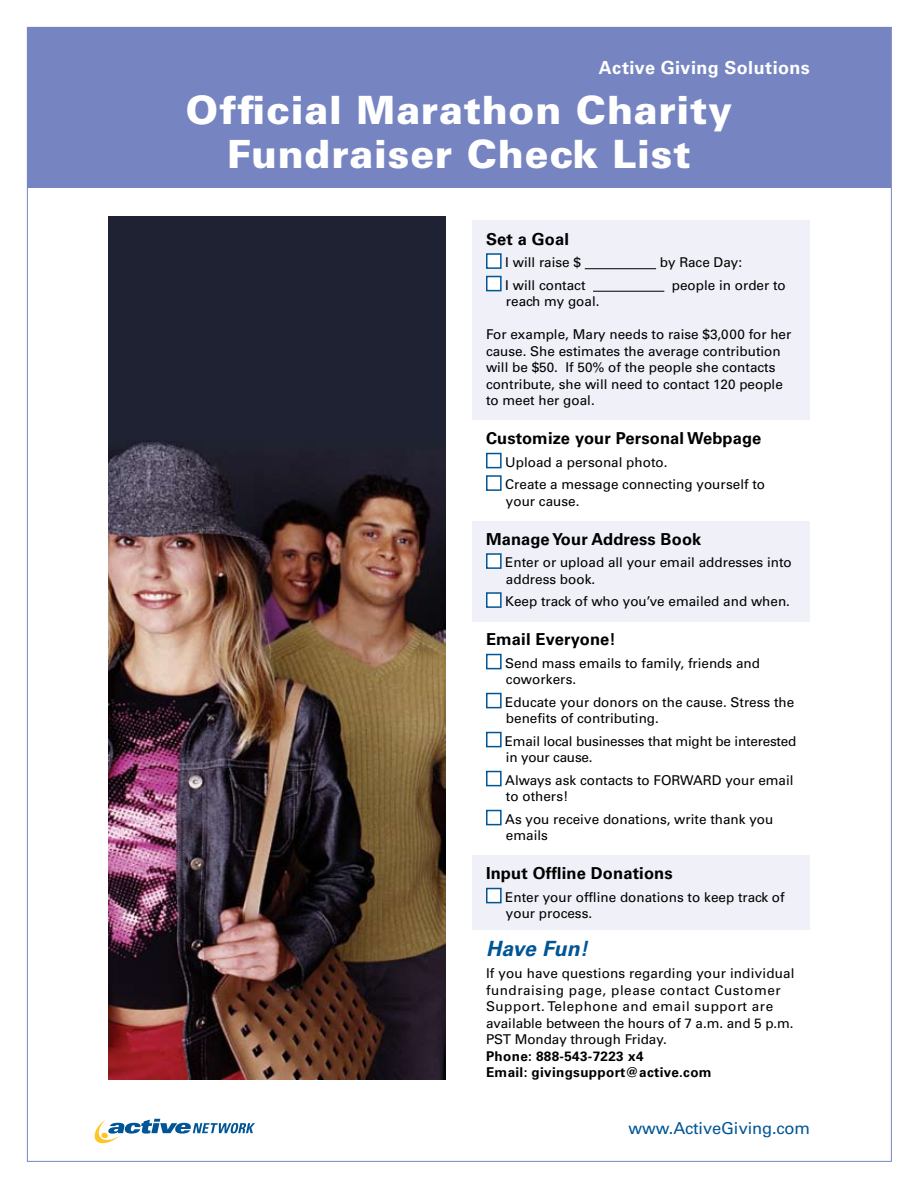
<style>
.page{position:relative;width:918px;height:1188px;background:#fff}
.page>*{position:absolute;margin:0;border:0;box-sizing:border-box;transform-origin:0 0}
.t1{font:900 39px/43.5px "Univers";letter-spacing:.02em;color:#fff;text-align:center}
.t2{font:italic 700 21px "Univers";letter-spacing:-.01em;color:#005596}
.t3{font:700 18px "Univers";letter-spacing:.025em;color:#fff}
.t4{font:700 16.5px "Univers";letter-spacing:.01em;color:#000}
.t5{font:16.5px "Univers";letter-spacing:-.01em;color:#005596}
.t6{font:13.5px/16.5px "Univers";color:#000}
.t7{font:700 13.5px/16.5px "Univers";letter-spacing:.025em;color:#000}
</style>
<div class="page">
<svg style="left:95px;top:1119px;width:160px;height:24px"></svg>
<div style="left:472px;top:855px;width:338px;height:74px;background:#eff0f8"></div>
<div style="left:472px;top:521px;width:338px;height:101px;background:#eff0f8"></div>
<div style="left:472px;top:220px;width:338px;height:200px;background:#eff0f8"></div>
<div style="left:28px;top:27px;width:863px;height:160px;background:#7685c2"></div>
<hr style="left:585px;top:268px;width:71px;height:1px;background:#000">
<hr style="left:593px;top:291px;width:71px;height:1px;background:#000">
<div style="left:487px;top:254px;width:14px;height:14px;background:#fff"></div>
<div style="left:486px;top:253px;width:16px;height:16px;border:2px solid #005596"></div>
<div style="left:487px;top:277px;width:14px;height:14px;background:#fff"></div>
<div style="left:486px;top:276px;width:16px;height:15px;border:2px solid #005596"></div>
<div style="left:486px;top:453px;width:16px;height:15px;border:2px solid #005596"></div>
<div style="left:486px;top:475px;width:16px;height:16px;border:2px solid #005596"></div>
<div style="left:487px;top:554px;width:14px;height:14px;background:#fff"></div>
<div style="left:486px;top:553px;width:16px;height:16px;border:2px solid #005596"></div>
<div style="left:487px;top:593px;width:14px;height:14px;background:#fff"></div>
<div style="left:486px;top:592px;width:16px;height:16px;border:2px solid #005596"></div>
<div style="left:486px;top:654px;width:16px;height:15px;border:2px solid #005596"></div>
<div style="left:486px;top:693px;width:16px;height:15px;border:2px solid #005596"></div>
<div style="left:486px;top:732px;width:16px;height:15px;border:2px solid #005596"></div>
<div style="left:486px;top:771px;width:16px;height:15px;border:2px solid #005596"></div>
<div style="left:486px;top:810px;width:16px;height:15px;border:2px solid #005596"></div>
<div style="left:487px;top:889px;width:14px;height:14px;background:#fff"></div>
<div style="left:486px;top:888px;width:16px;height:15px;border:2px solid #005596"></div>
<img style="left:108px;top:216px;width:338px;height:864px">
<h3 class="t3" style="left:599px;top:57px;width:212px">Active Giving Solutions</h3>
<h1 class="t1" style="left:186px;top:88px;width:548px">Official Marathon Charity<br>Fundraiser Check List</h1>
<p class="t4" style="left:486px;top:229px;width:85px">Set a Goal</p>
<p class="t6" style="left:505px;top:254px;width:77px">I will raise $</p>
<p class="t6" style="left:660px;top:254px;width:84px">by Race Day:</p>
<p class="t6" style="left:505px;top:277px;width:82px">I will contact</p>
<p class="t6" style="left:672px;top:277px;width:116px">people in order to</p>
<p class="t6" style="left:506px;top:293px;width:95px">reach my goal.</p>
<p class="t6" style="left:486px;top:326px;width:307px">For example, Mary needs to raise $3,000 for her cause. She estimates the average contribution will be $50. If 50% of the people she contacts contribute, she will need to contact 120 people to meet her goal.</p>
<p class="t4" style="left:486px;top:429px;width:277px">Customize your Personal Webpage</p>
<p class="t6" style="left:505px;top:451px;width:261px;line-height:22.5px">Upload a personal photo.<br>Create a message connecting yourself to</p>
<p class="t6" style="left:506px;top:493px;width:75px">your cause.</p>
<p class="t4" style="left:486px;top:529px;width:217px">Manage Your Address Book</p>
<p class="t6" style="left:505px;top:554px;width:288px">Enter or upload all your email addresses into address book.</p>
<p class="t6" style="left:505px;top:593px;width:286px">Keep track of who you’ve emailed and when.</p>
<p class="t4" style="left:486px;top:630px;width:132px">Email Everyone!</p>
<p class="t6" style="left:505px;top:655px;width:256px">Send mass emails to family, friends and coworkers.</p>
<p class="t6" style="left:505px;top:694px;width:291px">Educate your donors on the cause. Stress the benefits of contributing.</p>
<p class="t6" style="left:505px;top:733px;width:293px">Email local businesses that might be interested in your cause.</p>
<p class="t6" style="left:505px;top:772px;width:290px">Always ask contacts to FORWARD your email to others!</p>
<p class="t6" style="left:505px;top:811px;width:270px">As you receive donations, write thank you emails</p>
<p class="t4" style="left:486px;top:864px;width:188px">Input Offline Donations</p>
<p class="t6" style="left:505px;top:889px;width:281px">Enter your offline donations to keep track of your process.</p>
<h2 class="t2" style="left:486px;top:936px;width:103px">Have Fun!</h2>
<p class="t6" style="left:486px;top:965px;width:310px">If you have questions regarding your individual fundraising page, please contact Customer Support. Telephone and email support are available between the hours of 7 a.m. and 5 p.m.<br>PST Monday through Friday.</p>
<p class="t7" style="left:486px;top:1048px;width:227px">Phone: 888-543-7223 x4<br>Email: givingsupport@active.com</p>
<p class="t5" style="left:629px;top:1118px;width:183px">www.ActiveGiving.com</p>
</div>
